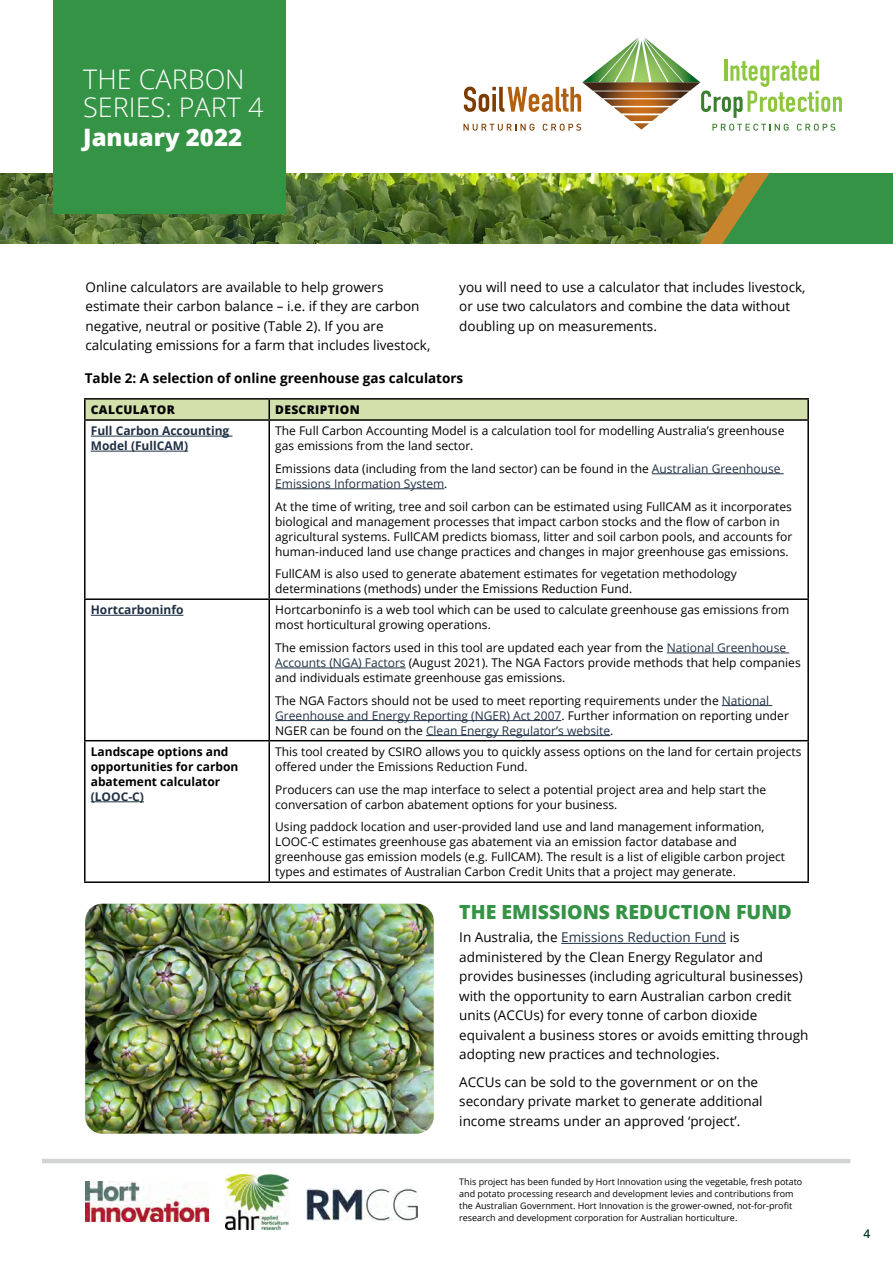
<style>
.page{position:relative;width:893px;height:1263px;background:#fff}
.page>*{position:absolute;margin:0;border:0;box-sizing:border-box;transform-origin:0 0}
.t1{font:300 27px/28.5px "Open Sans";color:#fff}
.t2{font:800 24px "Open Sans";color:#fff}
.t3{font:800 19.5px "Open Sans";color:#359345}
.t4{font:13.5px/19.5px "Open Sans";color:#000}
.t5{font:700 13.5px "Open Sans";color:#000}
.t6{font:12px/15px "Open Sans";color:#000}
.t7{font:700 12px/15px "Open Sans";color:#000}
.t8{font:700 12px/15px "Open Sans";color:#203145}
.t9{font:800 12px "Open Sans";letter-spacing:.03em;color:#000}
.t10{font:600 12px "Open Sans";color:#003c1f}
.t11{font:9px/12px "Open Sans";color:#000}
.s1{color:#203145}
</style>
<div class="page">
<img style="left:0;top:173px;width:414px;height:71px">
<svg style="left:414px;top:173px;width:479px;height:71px;background:#458336"></svg>
<hr style="left:42px;top:1159px;width:808px;height:4px;background:#d1d3d4">
<div style="left:53px;top:0;width:233px;height:214px;background:#359345"></div>
<img style="left:463px;top:37px;width:379px;height:207px">
<hr style="left:84px;top:398px;width:185px;height:2px;background:#000">
<hr style="left:269px;top:398px;width:540px;height:2px;background:#000">
<div style="left:84px;top:399px;width:725px;height:20px;background:#d2e0ab"></div>
<hr style="left:84px;top:419px;width:185px;height:2px;background:#000">
<hr style="left:84px;top:421px;width:2px;height:177px;background:#000">
<hr style="left:269px;top:419px;width:540px;height:2px;background:#000">
<hr style="left:268px;top:421px;width:2px;height:177px;background:#000">
<hr style="left:807px;top:421px;width:2px;height:177px;background:#000">
<hr style="left:84px;top:598px;width:185px;height:2px;background:#000">
<hr style="left:84px;top:600px;width:2px;height:140px;background:#000">
<hr style="left:269px;top:598px;width:540px;height:2px;background:#000">
<hr style="left:268px;top:600px;width:2px;height:140px;background:#000">
<hr style="left:807px;top:600px;width:2px;height:140px;background:#000">
<hr style="left:84px;top:740px;width:185px;height:1px;background:#000">
<hr style="left:84px;top:741px;width:2px;height:140px;background:#000">
<hr style="left:269px;top:740px;width:540px;height:1px;background:#000">
<hr style="left:268px;top:741px;width:2px;height:140px;background:#000">
<hr style="left:807px;top:741px;width:2px;height:140px;background:#000">
<hr style="left:84px;top:881px;width:185px;height:2px;background:#000">
<hr style="left:269px;top:881px;width:540px;height:2px;background:#000">
<hr style="left:91px;top:436px;width:142px;height:1px;background:#203145">
<hr style="left:91px;top:451px;width:97px;height:1px;background:#203145">
<hr style="left:652px;top:473px;width:132px;height:1px;background:#203145">
<hr style="left:275px;top:488px;width:169px;height:1px;background:#203145">
<hr style="left:91px;top:615px;width:92px;height:1px;background:#203145">
<hr style="left:667px;top:653px;width:122px;height:1px;background:#203145">
<hr style="left:275px;top:668px;width:131px;height:1px;background:#203145">
<hr style="left:722px;top:705px;width:50px;height:1px;background:#203145">
<hr style="left:275px;top:720px;width:286px;height:1px;background:#203145">
<hr style="left:426px;top:735px;width:184px;height:1px;background:#203145">
<hr style="left:91px;top:801px;width:53px;height:1px;background:#203145">
<img style="left:306px;top:1189px;width:112px;height:31px">
<img style="left:86px;top:1182px;width:123px;height:39px">
<img style="left:226px;top:1175px;width:62px;height:54px">
<hr style="left:561px;top:943px;width:165px;height:1px;background:#203145">
<img style="left:85px;top:904px;width:349px;height:230px">
<h1 class="t1" style="left:83px;top:64px;width:182px">THE CARBON<br>SERIES: PART 4</h1>
<h2 class="t2" style="left:83px;top:119px;width:160px">January 2022</h2>
<p class="t4" style="left:459px;top:277px;width:348px">you will need to use a calculator that includes livestock, or use two calculators and combine the data without doubling up on measurements.</p>
<p class="t4" style="left:85px;top:277px;width:346px">Online calculators are available to help growers estimate their carbon balance – i.e. if they are carbon negative, neutral or positive (Table 2). If you are calculating emissions for a farm that includes livestock,</p>
<p class="t5" style="left:85px;top:368px;width:380px">Table 2: A selection of online greenhouse gas calculators</p>
<p class="t9" style="left:91px;top:400px;width:86px">CALCULATOR</p>
<p class="t9" style="left:275px;top:400px;width:86px">DESCRIPTION</p>
<p class="t8" style="left:91px;top:423px;width:140px">Full Carbon Accounting<br>Model (FullCAM)</p>
<p class="t6" style="left:275px;top:423px;width:511px">The Full Carbon Accounting Model is a calculation tool for modelling Australia’s greenhouse gas emissions from the land sector.</p>
<p class="t6" style="left:275px;top:461px;width:507px">Emissions data (including from the land sector) can be found in the <span class="s1">Australian Greenhouse<br>Emissions Information System</span>.</p>
<p class="t6" style="left:275px;top:498px;width:519px">At the time of writing, tree and soil carbon can be estimated using FullCAM as it incorporates biological and management processes that impact carbon stocks and the flow of carbon in agricultural systems. FullCAM predicts biomass, litter and soil carbon pools, and accounts for human-induced land use change practices and changes in major greenhouse gas emissions.</p>
<p class="t6" style="left:275px;top:566px;width:463px">FullCAM is also used to generate abatement estimates for vegetation methodology determinations (methods) under the Emissions Reduction Fund.</p>
<p class="t8" style="left:91px;top:602px;width:94px">Hortcarboninfo</p>
<p class="t6" style="left:275px;top:602px;width:515px">Hortcarboninfo is a web tool which can be used to calculate greenhouse gas emissions from most horticultural growing operations.</p>
<p class="t6" style="left:275px;top:640px;width:527px">The emission factors used in this tool are updated each year from the <span class="s1">National Greenhouse<br>Accounts (NGA) Factors</span> (August 2021). The NGA Factors provide methods that help companies and individuals estimate greenhouse gas emissions.</p>
<p class="t6" style="left:275px;top:692px;width:515px">The NGA Factors should not be used to meet reporting requirements under the <span class="s1">National<br>Greenhouse and Energy Reporting (NGER) Act 2007</span>. Further information on reporting under<br>NGER can be found on the <span class="s1">Clean Energy Regulator’s website</span>.</p>
<p class="t7" style="left:91px;top:744px;width:149px">Landscape options and opportunities for carbon abatement calculator</p>
<p class="t8" style="left:91px;top:789px;width:55px">(LOOC-C)</p>
<p class="t6" style="left:275px;top:744px;width:528px">This tool created by CSIRO allows you to quickly assess options on the land for certain projects offered under the Emissions Reduction Fund.</p>
<p class="t6" style="left:275px;top:781px;width:492px">Producers can use the map interface to select a potential project area and help start the conversation of carbon abatement options for your business.</p>
<p class="t6" style="left:275px;top:819px;width:511px">Using paddock location and user-provided land use and land management information, LOOC-C estimates greenhouse gas abatement via an emission factor database and greenhouse gas emission models (e.g. FullCAM). The result is a list of eligible carbon project types and estimates of Australian Carbon Credit Units that a project may generate.</p>
<h3 class="t3" style="left:459px;top:897px;width:334px">THE EMISSIONS REDUCTION FUND</h3>
<p class="t4" style="left:459px;top:927px;width:351px">In Australia, the <span class="s1">Emissions Reduction Fund</span> is administered by the Clean Energy Regulator and provides businesses (including agricultural businesses) with the opportunity to earn Australian carbon credit units (ACCUs) for every tonne of carbon dioxide equivalent a business stores or avoids emitting through adopting new practices and technologies.</p>
<p class="t4" style="left:459px;top:1071px;width:305px">ACCUs can be sold to the government or on the secondary private market to generate additional income streams under an approved ‘project’.</p>
<p class="t11" style="left:459px;top:1175px;width:345px">This project has been funded by Hort Innovation using the vegetable, fresh potato and potato processing research and development levies and contributions from the Australian Government. Hort Innovation is the grower-owned, not-for-profit research and development corporation for Australian horticulture.</p>
<p class="t10" style="left:863px;top:1225px;width:8px">4</p>
</div>
